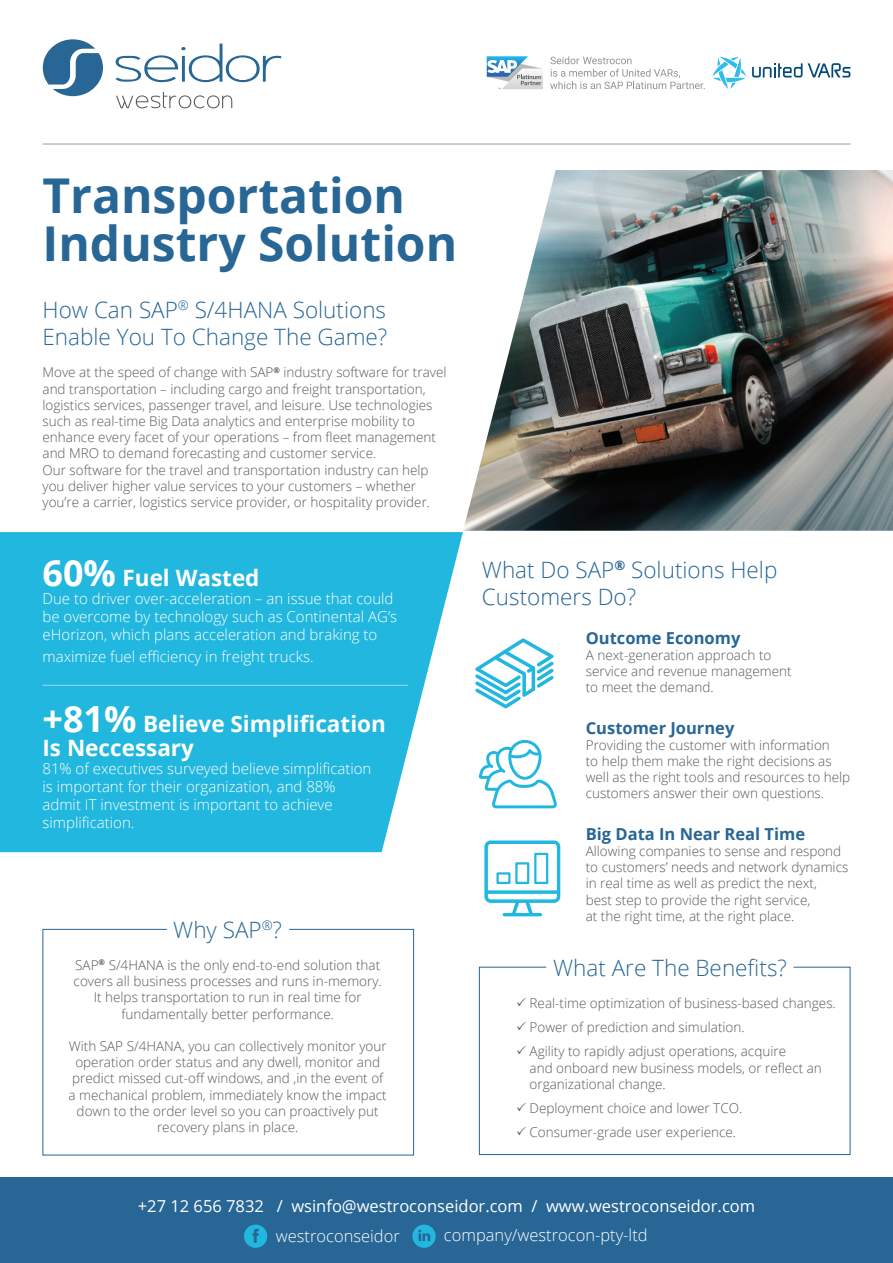
<style>
.page{position:relative;width:893px;height:1263px;background:#fff}
.page>*{position:absolute;margin:0;border:0;box-sizing:border-box;transform-origin:0 0}
.t1{font:700 48px "Open Sans";color:#276695}
.t2{font:300 22.5px/27px "Open Sans";color:#276695}
.t3{font:700 22.5px "Open Sans";color:#fff}
.t4{font:16.5px "Open Sans";color:#fff}
.t5{font:700 16.5px "Open Sans";color:#276695}
.t6{font:300 16.5px "Open Sans";color:#fff}
.t7{font:300 15px/18px "Open Sans";color:#fff}
.t8{font:300 13.5px/16.2px "Open Sans";color:#57585a}
.s1{font-size:36px}
</style>
<div class="page">
<hr style="left:43px;top:143px;width:807px;height:2px;background:#bcbdc0">
<svg style="left:0;top:532px;width:463px;height:320px;background:#35bde0"></svg>
<hr style="left:43px;top:685px;width:365px;height:1px;background:#a0d6ec">
<svg style="left:479px;top:740px;width:78px;height:68px"></svg>
<svg style="left:479px;top:966px;width:372px;height:189px"></svg>
<svg style="left:42px;top:929px;width:372px;height:227px"></svg>
<img style="left:463px;top:170px;width:430px;height:361px">
<svg style="left:484px;top:840px;width:77px;height:77px"></svg>
<div style="left:496px;top:872px;width:14px;height:12px;border:2px solid #22b7de"></div>
<div style="left:515px;top:862px;width:14px;height:22px;border:2px solid #22b7de"></div>
<div style="left:534px;top:853px;width:14px;height:31px;border:2px solid #22b7de"></div>
<svg style="left:475px;top:638px;width:79px;height:70px"></svg>
<svg style="left:752px;top:63px;width:98px;height:15px"></svg>
<svg style="left:712px;top:57px;width:34px;height:32px"></svg>
<svg style="left:550px;top:56px;width:155px;height:33px"></svg>
<svg style="left:487px;top:56px;width:56px;height:33px"></svg>
<div style="left:0;top:1178px;width:893px;height:85px;background:#276695"></div>
<svg style="left:244px;top:1224px;width:23px;height:24px"></svg>
<svg style="left:412px;top:1224px;width:24px;height:24px"></svg>
<svg style="left:43px;top:39px;width:60px;height:57px"></svg>
<svg style="left:115px;top:44px;width:166px;height:38px"></svg>
<svg style="left:116px;top:92px;width:116px;height:16px"></svg>
<svg style="left:517px;top:998px;width:9px;height:9px"></svg>
<svg style="left:517px;top:1022px;width:9px;height:9px"></svg>
<svg style="left:517px;top:1046px;width:9px;height:9px"></svg>
<svg style="left:517px;top:1102px;width:9px;height:9px"></svg>
<svg style="left:517px;top:1126px;width:9px;height:9px"></svg>
<p class="t1" style="left:43px;top:162px;width:364px">Transportation</p>
<p class="t1" style="left:43px;top:210px;width:416px">Industry Solution</p>
<p class="t2" style="left:43px;top:296px;width:345px">How Can SAP<sup>®</sup> S/4HANA Solutions</p>
<p class="t2" style="left:43px;top:323px;width:346px">Enable You To Change The Game?</p>
<p class="t8" style="left:43px;top:364px;width:405px">Move at the speed of change with SAP<sup>®</sup> industry software for travel and transportation – including cargo and freight transportation, logistics services, passenger travel, and leisure. Use technologies such as real-time Big Data analytics and enterprise mobility to enhance every facet of your operations – from fleet management and MRO to demand forecasting and customer service.</p>
<p class="t8" style="left:43px;top:461px;width:389px">Our software for the travel and transportation industry can help you deliver higher value services to your customers – whether you’re a carrier, logistics service provider, or hospitality provider.</p>
<p class="t3" style="left:43px;top:562px;width:219px"><span class="s1">60%</span> Fuel Wasted</p>
<p class="t7" style="left:43px;top:589px;width:356px">Due to driver over-acceleration – an issue that could be overcome by technology such as Continental AG’s eHorizon, which plans acceleration and braking to</p>
<p class="t7" style="left:43px;top:647px;width:273px">maximize fuel efficiency in freight trucks.</p>
<p class="t3" style="left:43px;top:708px;width:345px"><span class="s1">+81%</span> Believe Simplification</p>
<p class="t3" style="left:43px;top:732px;width:153px">Is Neccessary</p>
<p class="t7" style="left:43px;top:759px;width:330px">81% of executives surveyed believe simplification</p>
<p class="t7" style="left:43px;top:777px;width:295px">is important for their organization, and 88%</p>
<p class="t7" style="left:43px;top:795px;width:292px">admit IT investment is important to achieve</p>
<p class="t7" style="left:43px;top:813px;width:93px">simplification.</p>
<p class="t2" style="left:173px;top:915px;width:110px">Why SAP<sup>®</sup>?</p>
<p class="t8" style="left:74px;top:956px;width:310px;text-align:center">SAP<sup>®</sup> S/4HANA is the only end-to-end solution that covers all business processes and runs in-memory.<br>It helps transportation to run in real time for fundamentally better performance.</p>
<p class="t8" style="left:69px;top:1037px;width:320px;text-align:center">With SAP S/4HANA, you can collectively monitor your operation order status and any dwell, monitor and predict missed cut-off windows, and ,in the event of a mechanical problem, immediately know the impact down to the order level so you can proactively put recovery plans in place.</p>
<p class="t2" style="left:482px;top:555px;width:297px">What Do SAP<sup>®</sup> Solutions Help<br>Customers Do?</p>
<p class="t5" style="left:586px;top:626px;width:156px">Outcome Economy</p>
<p class="t8" style="left:586px;top:646px;width:187px">A next-generation approach to</p>
<p class="t8" style="left:586px;top:663px;width:207px">service and revenue management</p>
<p class="t8" style="left:586px;top:679px;width:129px">to meet the demand.</p>
<p class="t5" style="left:586px;top:716px;width:150px">Customer Journey</p>
<p class="t8" style="left:586px;top:736px;width:246px">Providing the customer with information</p>
<p class="t8" style="left:586px;top:753px;width:247px">to help them make the right decisions as</p>
<p class="t8" style="left:586px;top:769px;width:266px">well as the right tools and resources to help</p>
<p class="t8" style="left:586px;top:785px;width:240px">customers answer their own questions.</p>
<p class="t5" style="left:586px;top:822px;width:221px">Big Data In Near Real Time</p>
<p class="t8" style="left:586px;top:843px;width:257px">Allowing companies to sense and respond</p>
<p class="t8" style="left:586px;top:859px;width:264px">to customers’ needs and network dynamics</p>
<p class="t8" style="left:586px;top:875px;width:233px">in real time as well as predict the next,</p>
<p class="t8" style="left:586px;top:891px;width:226px">best step to provide the right service,</p>
<p class="t8" style="left:586px;top:907px;width:210px">at the right time, at the right place.</p>
<p class="t2" style="left:553px;top:954px;width:235px">What Are The Benefits?</p>
<p class="t8" style="left:530px;top:995px;width:308px">Real-time optimization of business-based changes.</p>
<p class="t8" style="left:530px;top:1019px;width:217px">Power of prediction and simulation.</p>
<p class="t8" style="left:530px;top:1043px;width:294px">Agility to rapidly adjust operations, acquire<br>and onboard new business models, or reflect an organizational change.</p>
<p class="t8" style="left:530px;top:1099px;width:214px">Deployment choice and lower TCO.</p>
<p class="t8" style="left:530px;top:1123px;width:208px">Consumer-grade user experience.</p>
<p class="t4" style="left:138px;top:1194px;width:619px">+27 12 656 7832 / wsinfo@westroconseidor.com / www.westroconseidor.com</p>
<p class="t6" style="left:276px;top:1225px;width:125px">westroconseidor</p>
<p class="t6" style="left:444px;top:1224px;width:205px">company/westrocon-pty-ltd</p>
</div>
